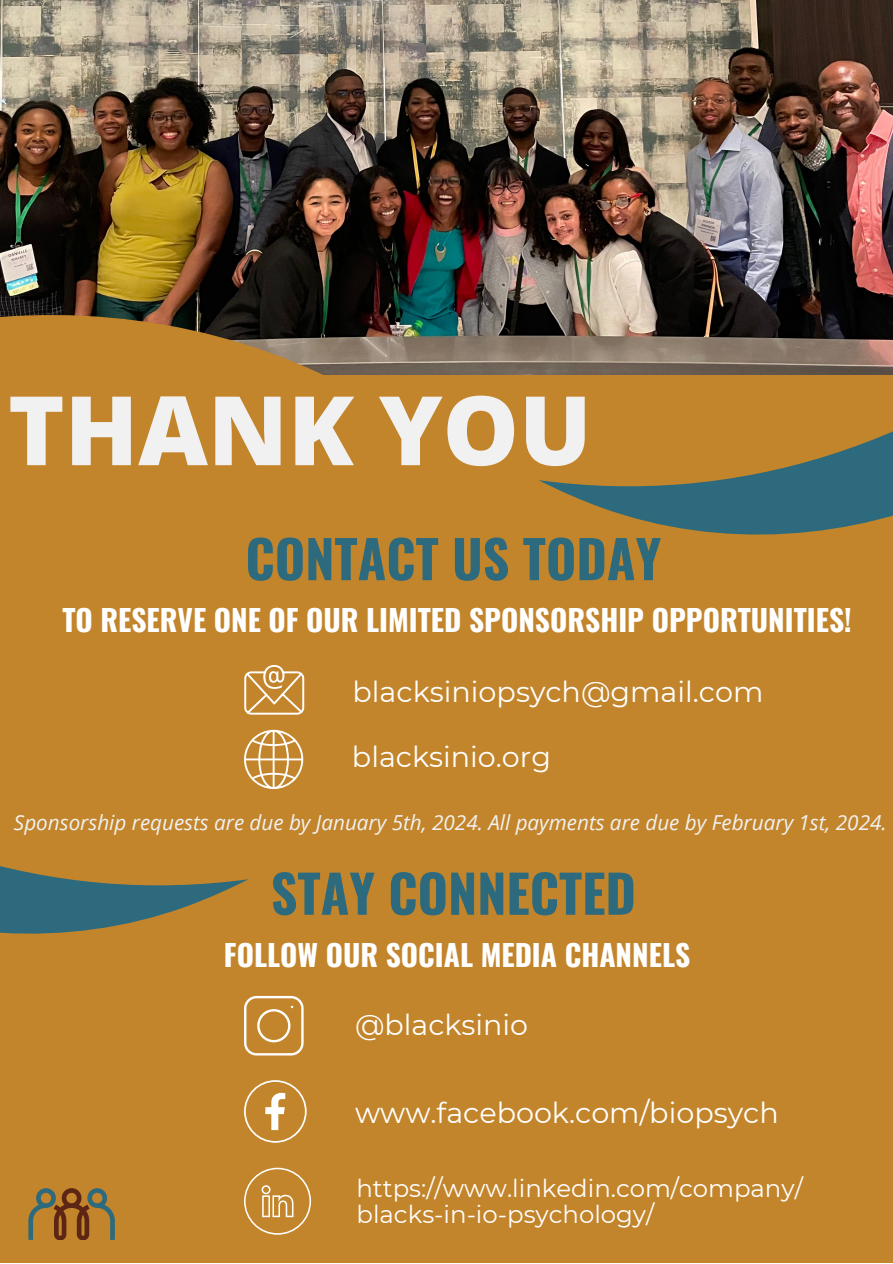
<style>
.page{position:relative;width:893px;height:1264px;background:#fff}
.page>*{position:absolute;margin:0;border:0;box-sizing:border-box;transform-origin:0 0}
.t1{font:800 95.85px "Open Sans";color:#f1f1f1}
.t2{font:700 52.05px "Oswald";color:#2d6a7d}
.t3{font:700 29.55px "Oswald";color:#fff}
.t4{font:28.65px "Montserrat";color:#fff}
.t5{font:28.5px "Montserrat";color:#fff}
.t6{font:24.45px/25.8px "Montserrat";color:#fff}
.t7{font:italic 20.7px "Open Sans";color:#f1f1f1}
</style>
<div class="page">
<div style="left:0;top:0;width:892px;height:1262px;background:#c3852b"></div>
<img style="left:0;top:0;width:892px;height:300px">
<svg style="left:0;top:300px;width:892px;height:75px"></svg>
<svg style="left:539px;top:432px;width:353px;height:103px"></svg>
<svg style="left:0;top:729px;width:303px;height:205px"></svg>
<svg style="left:244px;top:665px;width:60px;height:49px"></svg>
<svg style="left:244px;top:995px;width:59px;height:60px"></svg>
<svg style="left:244px;top:1080px;width:62px;height:62px"></svg>
<svg style="left:244px;top:1167px;width:67px;height:67px"></svg>
<svg style="left:28px;top:1188px;width:87px;height:51px"></svg>
<p class="t1" style="left:8px;top:363px;width:585px">THANK YOU</p>
<p class="t2" style="left:245px;top:518px;width:417px">CONTACT US TODAY</p>
<p class="t3" style="left:62px;top:596px;width:790px">TO RESERVE ONE OF OUR LIMITED SPONSORSHIP OPPORTUNITIES!</p>
<p class="t4" style="left:352px;top:674px;width:412px">blacksiniopsych@gmail.com</p>
<p class="t4" style="left:352px;top:739px;width:200px">blacksinio.org</p>
<p class="t7" style="left:14px;top:808px;width:874px">Sponsorship requests are due by January 5th, 2024. All payments are due by February 1st, 2024.</p>
<p class="t2" style="left:271px;top:852px;width:366px">STAY CONNECTED</p>
<p class="t3" style="left:224px;top:931px;width:468px">FOLLOW OUR SOCIAL MEDIA CHANNELS</p>
<p class="t5" style="left:355px;top:1007px;width:174px">@blacksinio</p>
<p class="t4" style="left:355px;top:1094px;width:425px">www.facebook.com/biopsych</p>
<p class="t6" style="left:356px;top:1175px;width:448px">https://www.linkedin.com/company/ blacks-in-io-psychology/</p>
</div>
